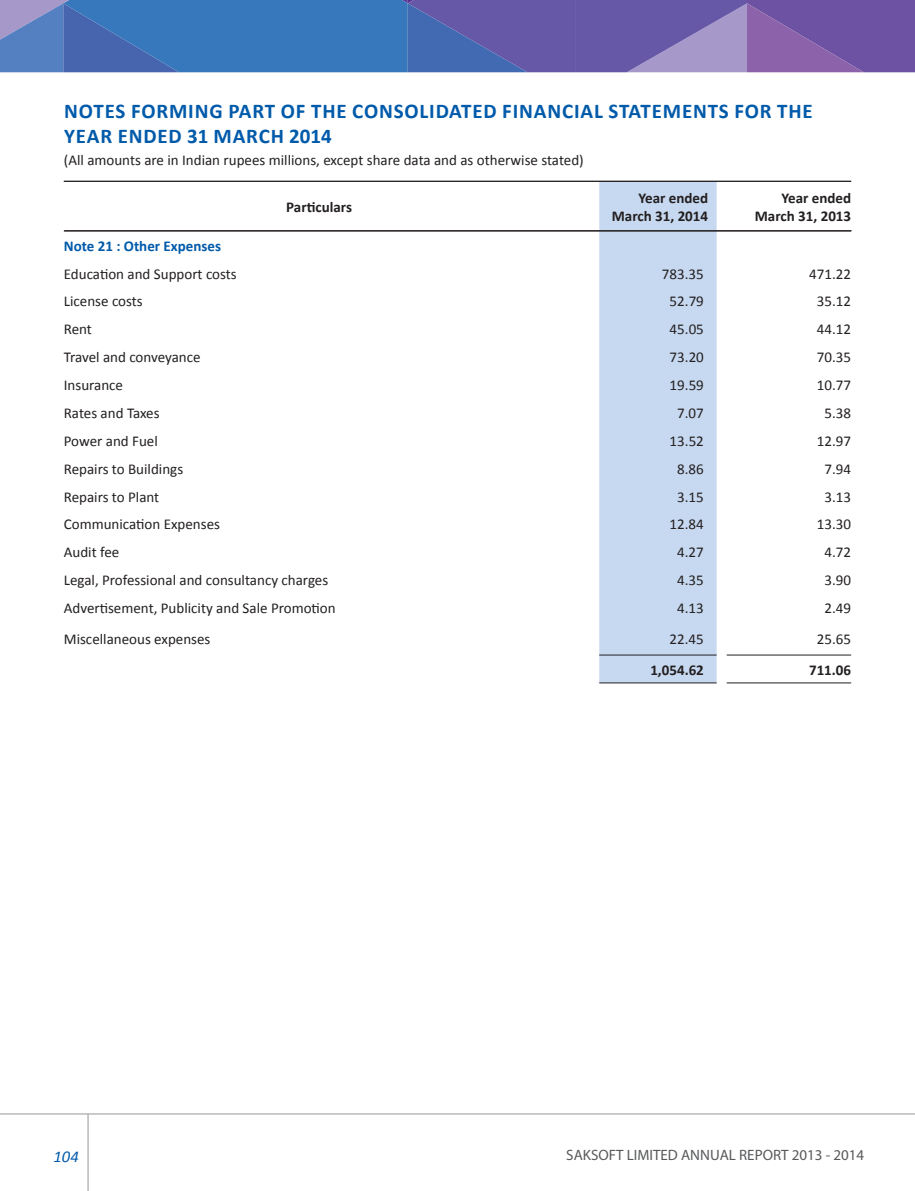
<style>
.page{position:relative;width:915px;height:1191px;background:#fff}
.page>*{position:absolute;margin:0;border:0;box-sizing:border-box;transform-origin:0 0}
.t1{font:700 21px/25.2px "Calibri";letter-spacing:.04em;color:#005aaa}
.t2{font:italic 16.5px "Calibri";color:#005aaa}
.t3{font:15px "Calibri";color:#231f20}
.t4{font:700 15px/18px "Calibri";color:#231f20;text-align:right}
.t5{font:15px "Myriad Pro";color:#58595b}
.t6{font:700 15px "Calibri";color:#005aaa}
</style>
<div class="page">
<hr style="left:0;top:1113px;width:914px;height:1px;background:#939598">
<hr style="left:88px;top:1114px;width:1px;height:76px;background:#939598">
<svg style="left:0;top:0;width:915px;height:72px;background:#5a6ab2"></svg>
<div style="left:599px;top:182px;width:117px;height:500px;background:#c7d9f0"></div>
<hr style="left:599px;top:654px;width:117px;height:1px;background:#231f20">
<hr style="left:726px;top:654px;width:124px;height:1px;background:#231f20">
<hr style="left:599px;top:682px;width:117px;height:1px;background:#231f20">
<hr style="left:726px;top:682px;width:124px;height:1px;background:#231f20">
<hr style="left:64px;top:231px;width:786px;height:1px;background:#231f20">
<hr style="left:64px;top:181px;width:786px;height:1px;background:#231f20">
<hr style="left:64px;top:230px;width:787px;height:1px;background:#231f20">
<h1 class="t1" style="left:64px;top:100px;width:749px">NOTES FORMING PART OF THE CONSOLIDATED FINANCIAL STATEMENTS FOR THE<br>YEAR ENDED 31 MARCH 2014</h1>
<p class="t3" style="left:64px;top:154px;width:521px">(All amounts are in Indian rupees millions, except share data and as otherwise stated)</p>
<p class="t4" style="left:286px;top:199px;width:67px">Particulars</p>
<p class="t4" style="left:611px;top:190px;width:98px">Year ended<br>March 31, 2014</p>
<p class="t4" style="left:754px;top:190px;width:98px">Year ended<br>March 31, 2013</p>
<p class="t6" style="left:64px;top:239px;width:159px">Note 21 : Other Expenses</p>
<p class="t3" style="left:64px;top:267px;width:174px">Education and Support costs</p>
<p class="t3" style="left:661px;top:267px;width:43px">783.35</p>
<p class="t3" style="left:809px;top:267px;width:43px">471.22</p>
<p class="t3" style="left:64px;top:295px;width:80px">License costs</p>
<p class="t3" style="left:669px;top:295px;width:36px">52.79</p>
<p class="t3" style="left:816px;top:295px;width:36px">35.12</p>
<p class="t3" style="left:64px;top:323px;width:30px">Rent</p>
<p class="t3" style="left:669px;top:323px;width:36px">45.05</p>
<p class="t3" style="left:816px;top:323px;width:36px">44.12</p>
<p class="t3" style="left:64px;top:351px;width:138px">Travel and conveyance</p>
<p class="t3" style="left:669px;top:351px;width:36px">73.20</p>
<p class="t3" style="left:816px;top:351px;width:36px">70.35</p>
<p class="t3" style="left:64px;top:379px;width:61px">Insurance</p>
<p class="t3" style="left:669px;top:379px;width:36px">19.59</p>
<p class="t3" style="left:816px;top:379px;width:36px">10.77</p>
<p class="t3" style="left:64px;top:406px;width:97px">Rates and Taxes</p>
<p class="t3" style="left:677px;top:406px;width:28px">7.07</p>
<p class="t3" style="left:824px;top:406px;width:28px">5.38</p>
<p class="t3" style="left:64px;top:434px;width:95px">Power and Fuel</p>
<p class="t3" style="left:669px;top:434px;width:36px">13.52</p>
<p class="t3" style="left:816px;top:434px;width:36px">12.97</p>
<p class="t3" style="left:64px;top:462px;width:121px">Repairs to Buildings</p>
<p class="t3" style="left:677px;top:462px;width:28px">8.86</p>
<p class="t3" style="left:824px;top:462px;width:28px">7.94</p>
<p class="t3" style="left:64px;top:490px;width:97px">Repairs to Plant</p>
<p class="t3" style="left:677px;top:490px;width:28px">3.15</p>
<p class="t3" style="left:824px;top:490px;width:28px">3.13</p>
<p class="t3" style="left:64px;top:518px;width:158px">Communication Expenses</p>
<p class="t3" style="left:669px;top:518px;width:36px">12.84</p>
<p class="t3" style="left:816px;top:518px;width:36px">13.30</p>
<p class="t3" style="left:64px;top:546px;width:57px">Audit fee</p>
<p class="t3" style="left:677px;top:546px;width:28px">4.27</p>
<p class="t3" style="left:824px;top:546px;width:28px">4.72</p>
<p class="t3" style="left:64px;top:574px;width:266px">Legal, Professional and consultancy charges</p>
<p class="t3" style="left:677px;top:574px;width:28px">4.35</p>
<p class="t3" style="left:824px;top:574px;width:28px">3.90</p>
<p class="t3" style="left:64px;top:602px;width:273px">Advertisement, Publicity and Sale Promotion</p>
<p class="t3" style="left:677px;top:602px;width:28px">4.13</p>
<p class="t3" style="left:824px;top:602px;width:28px">2.49</p>
<p class="t3" style="left:64px;top:632px;width:148px">Miscellaneous expenses</p>
<p class="t3" style="left:669px;top:632px;width:36px">22.45</p>
<p class="t3" style="left:816px;top:632px;width:36px">25.65</p>
<p class="t4" style="left:650px;top:662px;width:55px">1,054.62</p>
<p class="t4" style="left:808px;top:662px;width:44px">711.06</p>
<p class="t2" style="left:54px;top:1149px;width:27px">104</p>
<p class="t5" style="left:566px;top:1146px;width:299px">SAKSOFT LIMITED ANNUAL REPORT 2013 - 2014</p>
</div>
